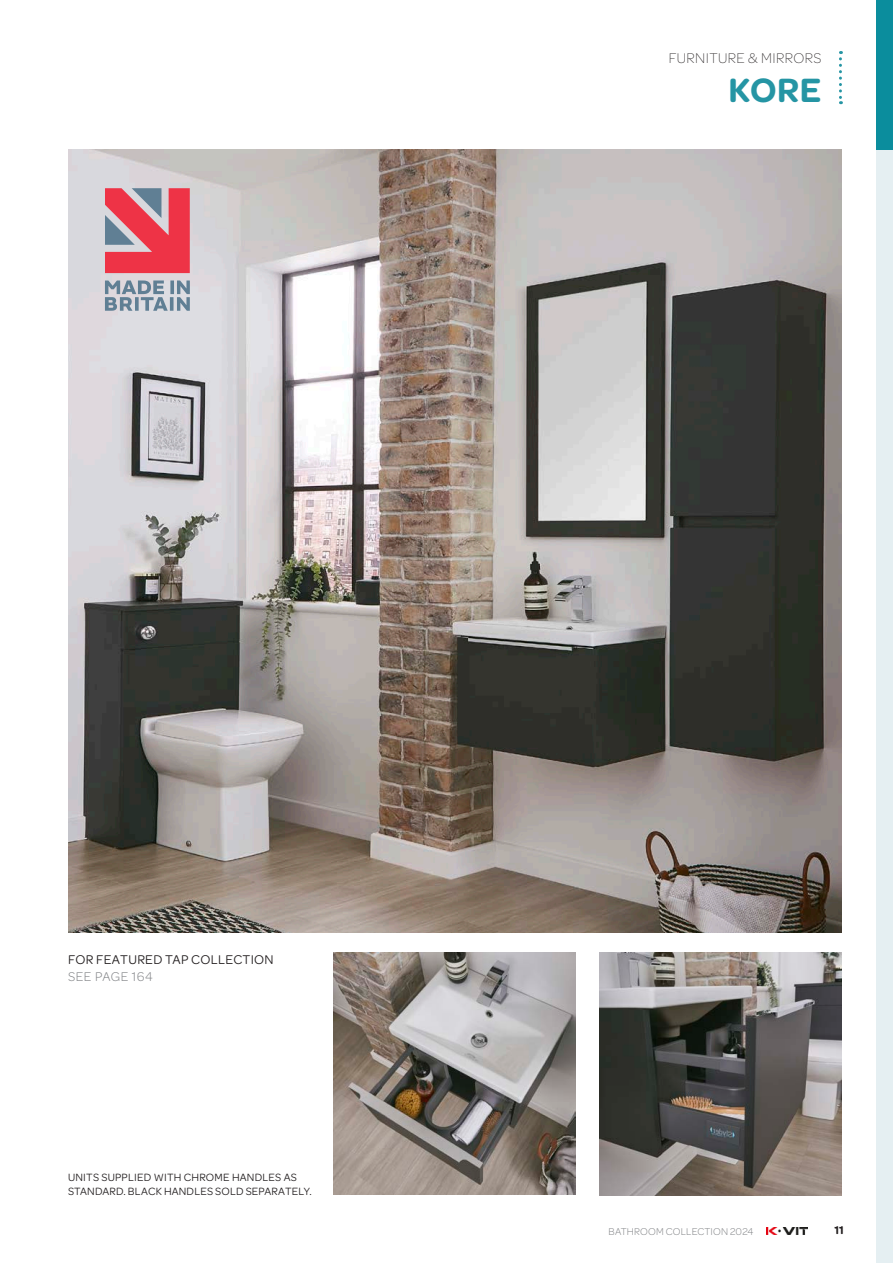
<style>
.page{position:relative;width:893px;height:1263px;background:#fff}
.page>*{position:absolute;margin:0;border:0;box-sizing:border-box;transform-origin:0 0}
.t1{font:600 36px "Omnes Pro";color:#2595a4}
.t2{font:200 15px "Omnes Pro";letter-spacing:.025em;color:#231f20}
.t3{font:13.5px "Omnes Pro";letter-spacing:.02em;color:#231f20}
.t4{font:300 13.5px "Omnes Pro";letter-spacing:.04em;color:#808285}
.t5{font:600 12px "Omnes Pro";color:#231f20}
.t6{font:11.25px/13.5px "Omnes Pro";letter-spacing:.015em;color:#231f20}
.t7{font:300 10.5px "Omnes Pro";letter-spacing:.015em;color:#808285}
</style>
<div class="page">
<img style="left:766px;top:1227px;width:41px;height:8px">
<div style="left:876px;top:0;width:17px;height:1263px;background:#e5eff2"></div>
<svg style="left:839px;top:51px;width:3px;height:53px"></svg>
<div style="left:876px;top:0;width:17px;height:150px;background:#0b8d9d"></div>
<img style="left:68px;top:150px;width:774px;height:782px">
<svg style="left:105px;top:188px;width:85px;height:85px;background:#d85b6b"></svg>
<svg style="left:105px;top:280px;width:85px;height:31px;background:#9fadba"></svg>
<img style="left:600px;top:953px;width:242px;height:242px">
<img style="left:334px;top:952px;width:242px;height:243px">
<h2 class="t2" style="left:669px;top:48px;width:154px">FURNITURE &amp; MIRRORS</h2>
<h1 class="t1" style="left:728px;top:64px;width:94px">KORE</h1>
<p class="t3" style="left:68px;top:951px;width:207px">FOR FEATURED TAP COLLECTION</p>
<p class="t4" style="left:68px;top:967px;width:86px">SEE PAGE 164</p>
<p class="t6" style="left:68px;top:1170px;width:245px">UNITS SUPPLIED WITH CHROME HANDLES AS<br>STANDARD. BLACK HANDLES SOLD SEPARATELY.</p>
<p class="t7" style="left:609px;top:1224px;width:146px">BATHROOM COLLECTION 2024</p>
<p class="t5" style="left:834px;top:1222px;width:11px">11</p>
</div>
